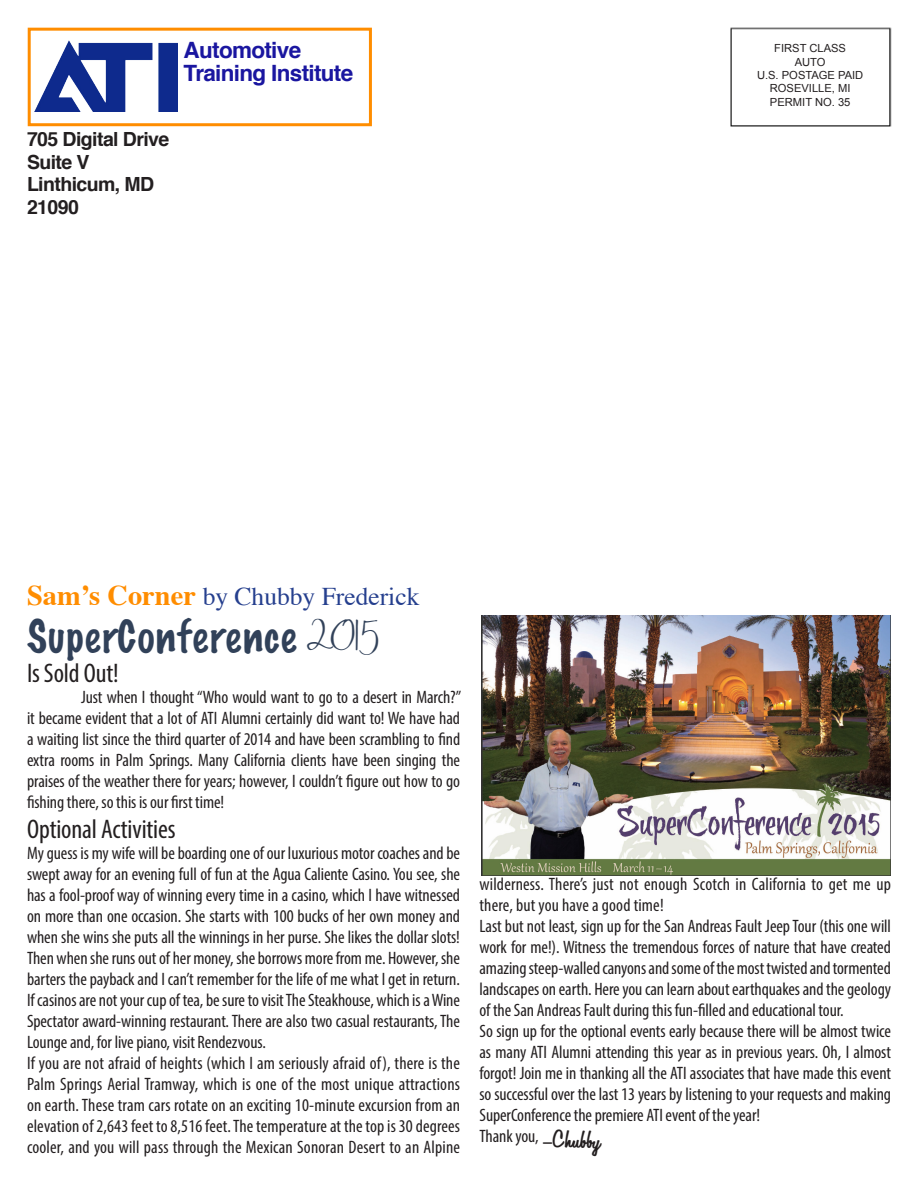
<style>
.page{position:relative;width:918px;height:1188px;background:#fff}
.page>*{position:absolute;margin:0;border:0;box-sizing:border-box;transform-origin:0 0}
.t1{font:100 40.5px "Marker Felt";letter-spacing:.03em;color:#314159}
.t2{font:condensed 27px "Myriad Pro";letter-spacing:-.005em;color:#231f20}
.t3{font:25.5px "Times";color:#253f8e}
.t4{font:700 22.5px/23px "Helvetica";letter-spacing:-.03em;color:#1a16a0}
.t5{font:700 19.5px/22.5px "Helvetica";letter-spacing:-.03em;color:#231f20}
.t6{font:condensed 18px/21px "Myriad Pro";letter-spacing:-.005em;color:#231f20;text-align:justify}
.t7{font:18px "Automobile";color:#231f20}
.t8{font:11.1px "Arial";color:#231f20}
.s1{font-weight:700;font-size:28.5px;color:#ff8d00}
.s2{font-family:"MA Sexy";font-weight:400;font-size:36px}
.s3{font-family:"Arvo"}
</style>
<div class="page">
<img style="left:730px;top:27px;width:162px;height:100px">
<div style="left:735px;top:33px;width:150px;height:83px;background:#fff"></div>
<img style="left:481px;top:616px;width:410px;height:259px">
<div style="left:28px;top:28px;width:344px;height:98px;background:#fff;border:3px solid #ff8d00"></div>
<img style="left:35px;top:40px;width:142px;height:71px">
<p class="t4" style="left:184px;top:39px;width:171px">Automotive<br>Training Institute</p>
<p class="t5" style="left:27px;top:129px;width:144px">705 Digital Drive</p>
<p class="t5" style="left:27px;top:151px;width:64px">Suite V</p>
<p class="t5" style="left:27px;top:174px;width:129px">Linthicum, MD<br>21090</p>
<p class="t8" style="left:774px;top:41px;width:73px">FIRST CLASS</p>
<p class="t8" style="left:795px;top:54px;width:32px">AUTO</p>
<p class="t8" style="left:757px;top:68px;width:108px">U.S. POSTAGE PAID</p>
<p class="t8" style="left:770px;top:81px;width:82px">ROSEVILLE, MI</p>
<p class="t8" style="left:770px;top:95px;width:82px">PERMIT NO. 35</p>
<p class="t3" style="left:27px;top:572px;width:394px"><span class="s1">Sam’s Corner</span> by Chubby Frederick</p>
<p class="t1" style="left:27px;top:605px;width:354px">SuperConference <span class="s2">2015</span></p>
<p class="t2" style="left:27px;top:657px;width:93px">Is Sold Out!</p>
<p class="t6" style="left:27px;top:687px;width:436px;text-indent:54px">Just when I thought “Who would want to go to a desert in March?” it became evident that a lot of ATI Alumni certainly did want to! We have had a waiting list since the third quarter of 2014 and have been scrambling to find extra rooms in Palm Springs. Many California clients have been singing the praises of the weather there for years; however, I couldn’t figure out how to go fishing there, so this is our first time!</p>
<p class="t2" style="left:27px;top:813px;width:150px">Optional Activities</p>
<p class="t6" style="left:27px;top:843px;width:435px">My guess is my wife will be boarding one of our luxurious motor coaches and be swept away for an evening full of fun at the Agua Caliente Casino. You see, she has a fool-proof way of winning every time in a casino, which I have witnessed on more than one occasion. She starts with 100 bucks of her own money and when she wins she puts all the winnings in her purse. She likes the dollar slots!<br>Then when she runs out of her money, she borrows more from me. However, she barters the payback and I can’t remember for the life of me what I get in return.<br>If casinos are not your cup of tea, be sure to visit The Steakhouse, which is a Wine Spectator award-winning restaurant. There are also two casual restaurants, The Lounge and, for live piano, visit Rendezvous.</p>
<p class="t6" style="left:27px;top:1053px;width:435px">If you are not afraid of heights (which I am seriously afraid of), there is the Palm Springs Aerial Tramway, which is one of the most unique attractions on earth. These tram cars rotate on an exciting 10-minute excursion from an elevation of 2,643 feet to 8,516 feet. The temperature at the top is 30 degrees cooler, and you will pass through the Mexican Sonoran Desert to an Alpine</p>
<p class="t6" style="left:480px;top:874px;width:413px">wilderness. There’s just not enough Scotch in California to get me up there, but you have a good time!</p>
<p class="t6" style="left:480px;top:916px;width:413px">Last but not least, sign up for the San Andreas Fault Jeep Tour (this one will work for me!). Witness the tremendous forces of nature that have created amazing steep-walled canyons and some of the most twisted and tormented landscapes on earth. Here you can learn about earthquakes and the geology of the San Andreas Fault during this fun-filled and educational tour.</p>
<p class="t6" style="left:480px;top:1021px;width:413px">So sign up for the optional events early because there will be almost twice as many ATI Alumni attending this year as in previous years. Oh, I almost forgot! Join me in thanking all the ATI associates that have made this event so successful over the last 13 years by listening to your requests and making SuperConference the premiere ATI event of the year!</p>
<p class="t6" style="left:480px;top:1126px;width:61px">Thank you,</p>
<p class="t7" style="left:543px;top:1128px;width:59px"><span class="s3">–</span>Chubby</p>
</div>
